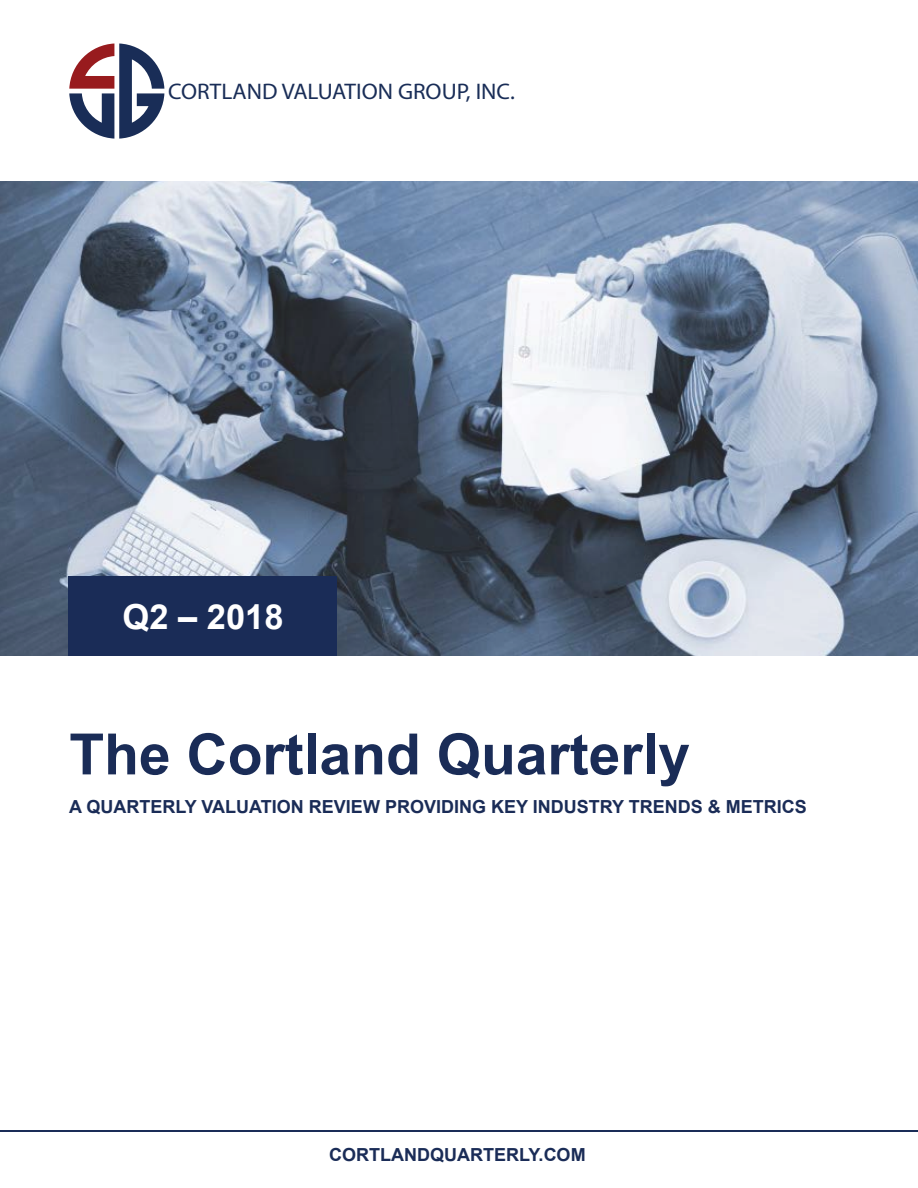
<style>
.page{position:relative;width:918px;height:1188px;background:#fff}
.page>*{position:absolute;margin:0;border:0;box-sizing:border-box;transform-origin:0 0}
.t1{font:700 57px "Arial";color:#1a2c57}
.t2{font:700 34.5px "Arial";color:#fff}
.t3{font:500 22.65px "ITC Kabel Std";color:#192d57}
.t4{font:700 18px "Arial";color:#1a2c57}
</style>
<div class="page">
<img style="left:0;top:182px;width:918px;height:473px">
<div style="left:68px;top:576px;width:269px;height:79px;background:#1a2c57"></div>
<hr style="left:0;top:1130px;width:918px;height:2px;background:#1a2c57">
<svg style="left:69px;top:44px;width:95px;height:95px"></svg>
<p class="t3" style="left:168px;top:78px;width:348px">CORTLAND VALUATION GROUP, INC.</p>
<h2 class="t2" style="left:123px;top:593px;width:163px">Q2 – 2018</h2>
<h1 class="t1" style="left:69px;top:714px;width:622px">The Cortland Quarterly</h1>
<p class="t4" style="left:69px;top:794px;width:739px">A QUARTERLY VALUATION REVIEW PROVIDING KEY INDUSTRY TRENDS &amp; METRICS</p>
<p class="t4" style="left:329px;top:1142px;width:258px">CORTLANDQUARTERLY.COM</p>
</div>
